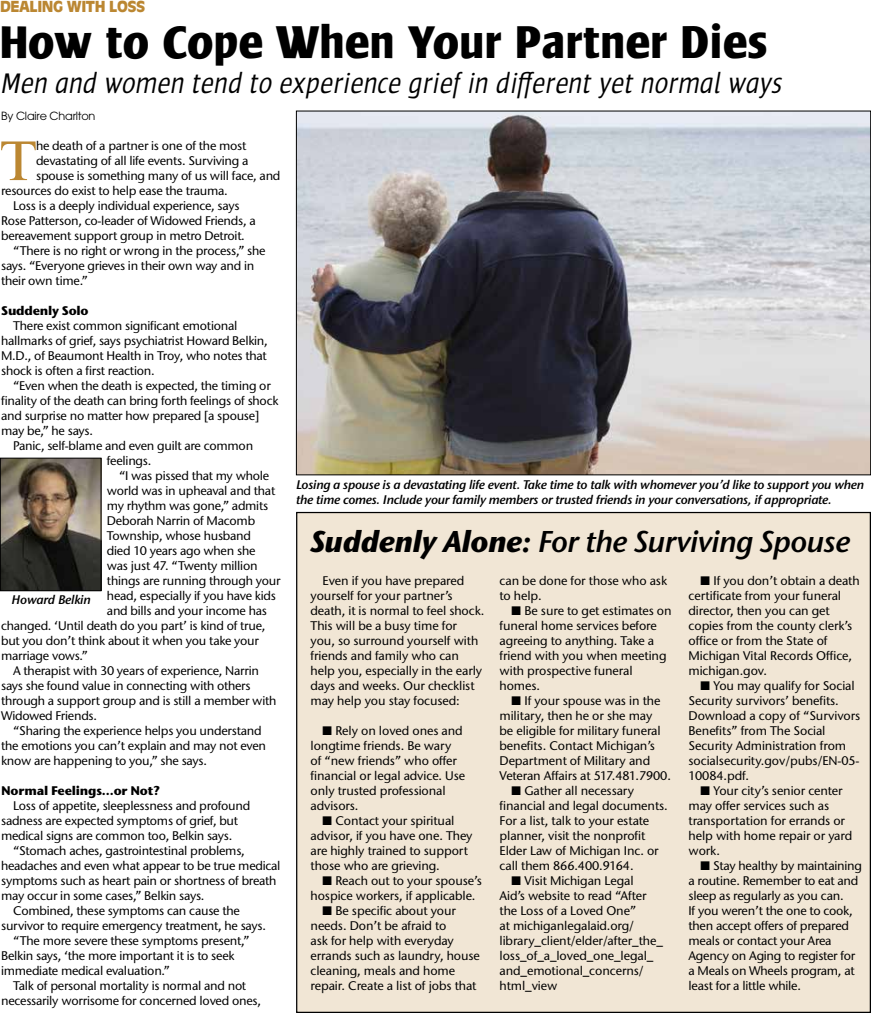
<style>
.page{position:relative;width:871px;height:1013px;background:#fff}
.page>*{position:absolute;margin:0;border:0;box-sizing:border-box;transform-origin:0 0}
.t1{font:56.12px "Times NRMT Std";color:#bb8732}
.t2{font:700 46.25px "Frisans Std";color:#000}
.t3{font:italic 600 30px "Stone Sans ITC Std";letter-spacing:-.02em;color:#000}
.t4{font:italic 300 28.75px "Frisans Std";color:#000}
.t5{font:900 15px "Antique Olive Std";letter-spacing:-.03em;color:#bb8732}
.t6{font:500 12.5px/15px "Stone Sans ITC Std";letter-spacing:-.02em;color:#000}
.t7{font:italic 600 12.5px/15px "Stone Sans ITC Std";letter-spacing:-.02em;color:#000}
.t8{font:700 12.5px "Stone Sans ITC Std";letter-spacing:-.02em;color:#000}
.t9{font:11.25px "ITC Avant Garde Std";letter-spacing:-.02em;color:#000}
.s1{font-weight:700}
</style>
<div class="page">
<img style="left:298px;top:113px;width:570px;height:360px">
<img style="left:2px;top:460px;width:97px;height:129px">
<div style="left:0;top:458px;width:101px;height:133px;border:1px solid #000"></div>
<div style="left:296px;top:512px;width:573px;height:500px;background:#f1e6d5"></div>
<p class="t5" style="left:0;top:-3px;width:147px">DEALING WITH LOSS</p>
<h2 class="t2" style="left:0;top:15px;width:768px">How to Cope When Your Partner Dies</h2>
<h3 class="t4" style="left:1px;top:67px;width:782px">Men and women tend to experience grief in different yet normal ways</h3>
<p class="t9" style="left:1px;top:108px;width:96px">By Claire Charlton</p>
<h1 class="t1" style="left:0;top:129px;width:39px">T</h1>
<p class="t6" style="left:36px;top:138px;width:212px">he death of a partner is one of the most</p>
<p class="t6" style="left:36px;top:153px;width:214px">devastating of all life events. Surviving a</p>
<p class="t6" style="left:36px;top:168px;width:246px">spouse is something many of us will face, and</p>
<p class="t6" style="left:1px;top:183px;width:228px">resources do exist to help ease the trauma.</p>
<p class="t6" style="left:13px;top:198px;width:228px">Loss is a deeply individual experience, says</p>
<p class="t6" style="left:1px;top:213px;width:256px">Rose Patterson, co-leader of Widowed Friends, a</p>
<p class="t6" style="left:1px;top:228px;width:245px">bereavement support group in metro Detroit.</p>
<p class="t6" style="left:13px;top:243px;width:254px">“There is no right or wrong in the process,” she</p>
<p class="t6" style="left:1px;top:258px;width:254px">says. “Everyone grieves in their own way and in</p>
<p class="t6" style="left:1px;top:273px;width:88px">their own time.”</p>
<p class="t8" style="left:1px;top:302px;width:89px">Suddenly Solo</p>
<p class="t6" style="left:1px;top:318px;width:268px;text-indent:12px">There exist common significant emotional hallmarks of grief, says psychiatrist Howard Belkin, M.D., of Beaumont Health in Troy, who notes that shock is often a first reaction.</p>
<p class="t6" style="left:13px;top:378px;width:259px">“Even when the death is expected, the timing or</p>
<p class="t6" style="left:1px;top:393px;width:279px">finality of the death can bring forth feelings of shock</p>
<p class="t6" style="left:1px;top:408px;width:259px">and surprise no matter how prepared [a spouse]</p>
<p class="t6" style="left:1px;top:423px;width:93px">may be,” he says.</p>
<p class="t6" style="left:13px;top:438px;width:241px">Panic, self-blame and even guilt are common</p>
<p class="t6" style="left:107px;top:453px;width:46px">feelings.</p>
<p class="t6" style="left:119px;top:468px;width:152px">“I was pissed that my whole</p>
<p class="t6" style="left:107px;top:483px;width:170px">world was in upheaval and that</p>
<p class="t6" style="left:107px;top:498px;width:163px">my rhythm was gone,” admits</p>
<p class="t6" style="left:107px;top:513px;width:150px">Deborah Narrin of Macomb</p>
<p class="t6" style="left:107px;top:528px;width:145px">Township, whose husband</p>
<p class="t6" style="left:107px;top:543px;width:150px">died 10 years ago when she</p>
<p class="t6" style="left:107px;top:558px;width:152px">was just 47. “Twenty million</p>
<p class="t6" style="left:107px;top:573px;width:175px">things are running through your</p>
<p class="t6" style="left:107px;top:588px;width:170px">head, especially if you have kids</p>
<p class="t6" style="left:107px;top:603px;width:161px">and bills and your income has</p>
<p class="t6" style="left:1px;top:618px;width:266px">changed. ‘Until death do you part’ is kind of true,</p>
<p class="t6" style="left:1px;top:633px;width:259px">but you don’t think about it when you take your</p>
<p class="t6" style="left:1px;top:648px;width:88px">marriage vows.”</p>
<p class="t6" style="left:13px;top:663px;width:247px">A therapist with 30 years of experience, Narrin</p>
<p class="t6" style="left:1px;top:678px;width:251px">says she found value in connecting with others</p>
<p class="t6" style="left:1px;top:693px;width:277px">through a support group and is still a member with</p>
<p class="t6" style="left:1px;top:708px;width:97px">Widowed Friends.</p>
<p class="t6" style="left:13px;top:723px;width:250px">“Sharing the experience helps you understand</p>
<p class="t6" style="left:1px;top:738px;width:266px">the emotions you can’t explain and may not even</p>
<p class="t6" style="left:1px;top:753px;width:207px">know are happening to you,” she says.</p>
<p class="t8" style="left:1px;top:782px;width:160px">Normal Feelings…or Not?</p>
<p class="t6" style="left:1px;top:798px;width:250px;text-indent:12px">Loss of appetite, sleeplessness and profound sadness are expected symptoms of grief, but medical signs are common too, Belkin says.</p>
<p class="t6" style="left:13px;top:843px;width:233px">“Stomach aches, gastrointestinal problems,</p>
<p class="t6" style="left:1px;top:858px;width:281px">headaches and even what appear to be true medical</p>
<p class="t6" style="left:1px;top:873px;width:277px">symptoms such as heart pain or shortness of breath</p>
<p class="t6" style="left:1px;top:888px;width:205px">may occur in some cases,” Belkin says.</p>
<p class="t6" style="left:13px;top:903px;width:228px">Combined, these symptoms can cause the</p>
<p class="t6" style="left:1px;top:918px;width:266px">survivor to require emergency treatment, he says.</p>
<p class="t6" style="left:13px;top:933px;width:238px">“The more severe these symptoms present,”</p>
<p class="t6" style="left:1px;top:948px;width:235px">Belkin says, ‘the more important it is to seek</p>
<p class="t6" style="left:1px;top:963px;width:170px">immediate medical evaluation.”</p>
<p class="t6" style="left:13px;top:978px;width:234px">Talk of personal mortality is normal and not</p>
<p class="t6" style="left:1px;top:993px;width:261px">necessarily worrisome for concerned loved ones,</p>
<p class="t7" style="left:12px;top:592px;width:81px">Howard Belkin</p>
<p class="t7" style="left:296px;top:476px;width:569px">Losing a spouse is a devastating life event. Take time to talk with whomever you’d like to support you when the time comes. Include your family members or trusted friends in your conversations, if appropriate.</p>
<h3 class="t3" style="left:310px;top:523px;width:541px"><span class="s1">Suddenly Alone:</span> For the Surviving Spouse</h3>
<p class="t6" style="left:310px;top:573px;width:175px;text-indent:12px">Even if you have prepared yourself for your partner’s death, it is normal to feel shock.<br>This will be a busy time for<br>you, so surround yourself with friends and family who can help you, especially in the early days and weeks. Our checklist may help you stay focused:</p>
<p class="t6" style="left:310px;top:723px;width:156px;text-indent:12px">■ Rely on loved ones and longtime friends. Be wary of “new friends” who offer financial or legal advice. Use only trusted professional advisors.</p>
<p class="t6" style="left:310px;top:813px;width:163px;text-indent:12px">■ Contact your spiritual advisor, if you have one. They are highly trained to support those who are grieving.</p>
<p class="t6" style="left:310px;top:873px;width:173px;text-indent:12px">■ Reach out to your spouse’s hospice workers, if applicable.</p>
<p class="t6" style="left:310px;top:903px;width:171px;text-indent:12px">■ Be specific about your needs. Don’t be afraid to<br>ask for help with everyday errands such as laundry, house cleaning, meals and home repair. Create a list of jobs that</p>
<p class="t6" style="left:499px;top:573px;width:169px">can be done for those who ask to help.</p>
<p class="t6" style="left:499px;top:603px;width:173px;text-indent:12px">■ Be sure to get estimates on funeral home services before agreeing to anything. Take a friend with you when meeting with prospective funeral homes.</p>
<p class="t6" style="left:499px;top:693px;width:173px;text-indent:12px">■ If your spouse was in the military, then he or she may<br>be eligible for military funeral benefits. Contact Michigan’s<br>Department of Military and<br>Veteran Affairs at 517.481.7900.</p>
<p class="t6" style="left:499px;top:783px;width:170px;text-indent:12px">■ Gather all necessary financial and legal documents.<br>For a list, talk to your estate planner, visit the nonprofit<br>Elder Law of Michigan Inc. or call them 866.400.9164.</p>
<p class="t6" style="left:499px;top:873px;width:165px;text-indent:12px">■ Visit Michigan Legal<br>Aid’s website to read “After the Loss of a Loved One”<br>at michiganlegalaid.org/ library_client/elder/after_the_ loss_of_a_loved_one_legal_ and_emotional_concerns/ html_view</p>
<p class="t6" style="left:688px;top:573px;width:172px;text-indent:12px">■ If you don’t obtain a death certificate from your funeral director, then you can get copies from the county clerk’s office or from the State of<br>Michigan Vital Records Office, michigan.gov.</p>
<p class="t6" style="left:688px;top:678px;width:173px;text-indent:12px">■ You may qualify for Social<br>Security survivors’ benefits.<br>Download a copy of “Survivors<br>Benefits” from The Social<br>Security Administration from socialsecurity.gov/pubs/EN-05-<br>10084.pdf.</p>
<p class="t6" style="left:688px;top:783px;width:165px;text-indent:12px">■ Your city’s senior center may offer services such as transportation for errands or help with home repair or yard work.</p>
<p class="t6" style="left:688px;top:858px;width:175px;text-indent:12px">■ Stay healthy by maintaining a routine. Remember to eat and sleep as regularly as you can.<br>If you weren’t the one to cook, then accept offers of prepared meals or contact your Area<br>Agency on Aging to register for a Meals on Wheels program, at least for a little while.</p>
</div>
